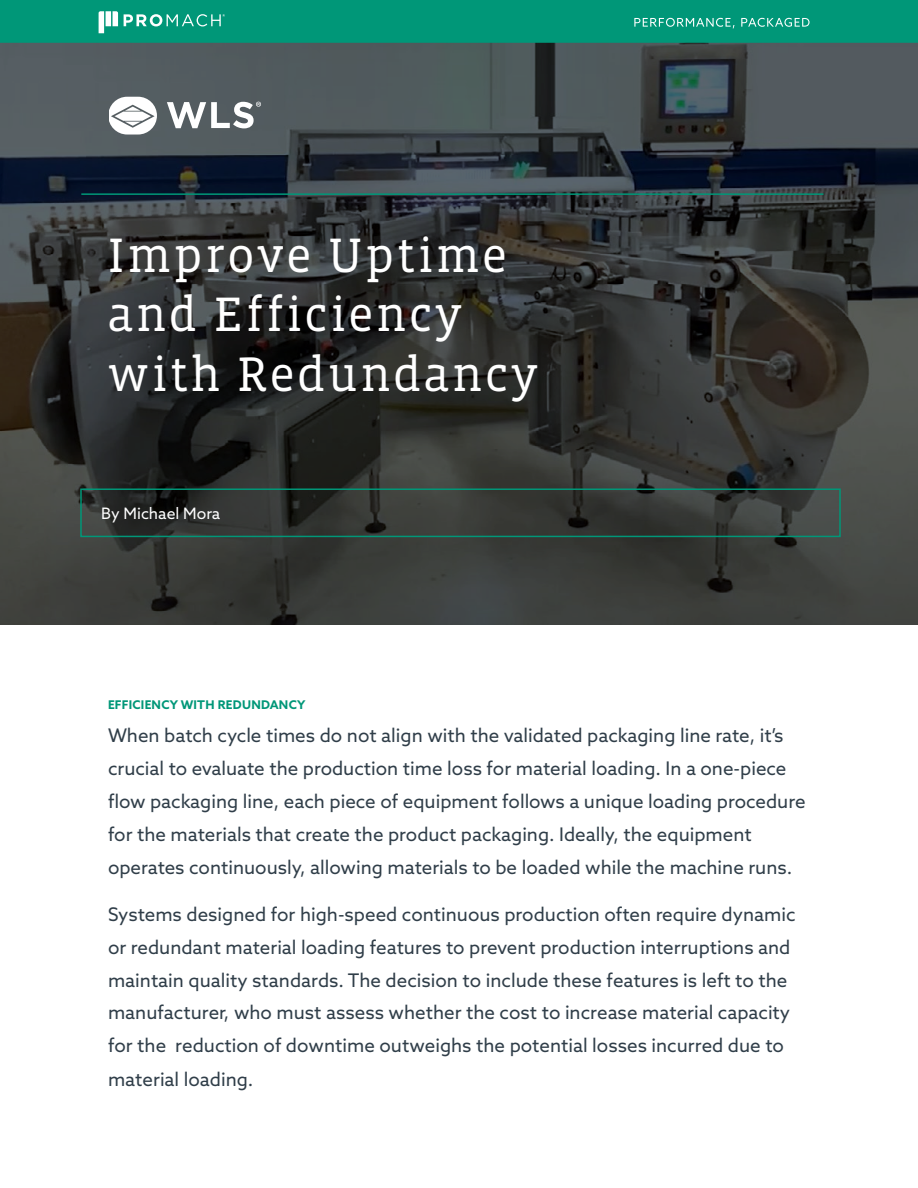
<style>
.page{position:relative;width:918px;height:1188px;background:#fff}
.page>*{position:absolute;margin:0;border:0;box-sizing:border-box;transform-origin:0 0}
.t1{font:49.5px/59.4px "Vista Slab OTCE";letter-spacing:.04em;color:#fff}
.t2{font:18.75px/33px "Azo Sans";color:#303e49}
.t3{font:15.75px "Azo Sans";color:#fff}
.t4{font:700 12px "Azo Sans";letter-spacing:.02em;color:#009778}
</style>
<div class="page">
<svg style="left:0;top:43px;width:918px;height:581px;background:#363a3a"></svg>
<div style="left:80px;top:488px;width:761px;height:49px;border:2px solid #009778"></div>
<hr style="left:81px;top:193px;width:743px;height:2px;background:#009778">
<div style="left:0;top:0;width:918px;height:43px;background:#009778"></div>
<svg style="left:109px;top:97px;width:48px;height:38px"></svg>
<svg style="left:167px;top:102px;width:94px;height:26px"></svg>
<h1 class="t1" style="left:107px;top:225px;width:432px">Improve Uptime and Efficiency with Redundancy</h1>
<p class="t3" style="left:101px;top:503px;width:121px">By Michael Mora</p>
<p class="t4" style="left:108px;top:697px;width:199px">EFFICIENCY WITH REDUNDANCY</p>
<p class="t2" style="left:108px;top:719px;width:699px">When batch cycle times do not align with the validated packaging line rate, it’s crucial to evaluate the production time loss for material loading. In a one-piece flow packaging line, each piece of equipment follows a unique loading procedure for the materials that create the product packaging. Ideally, the equipment operates continuously, allowing materials to be loaded while the machine runs.</p>
<p class="t2" style="left:108px;top:897px;width:689px">Systems designed for high-speed continuous production often require dynamic or redundant material loading features to prevent production interruptions and maintain quality standards. The decision to include these features is left to the manufacturer, who must assess whether the cost to increase material capacity for the reduction of downtime outweighs the potential losses incurred due to material loading.</p>
</div>
